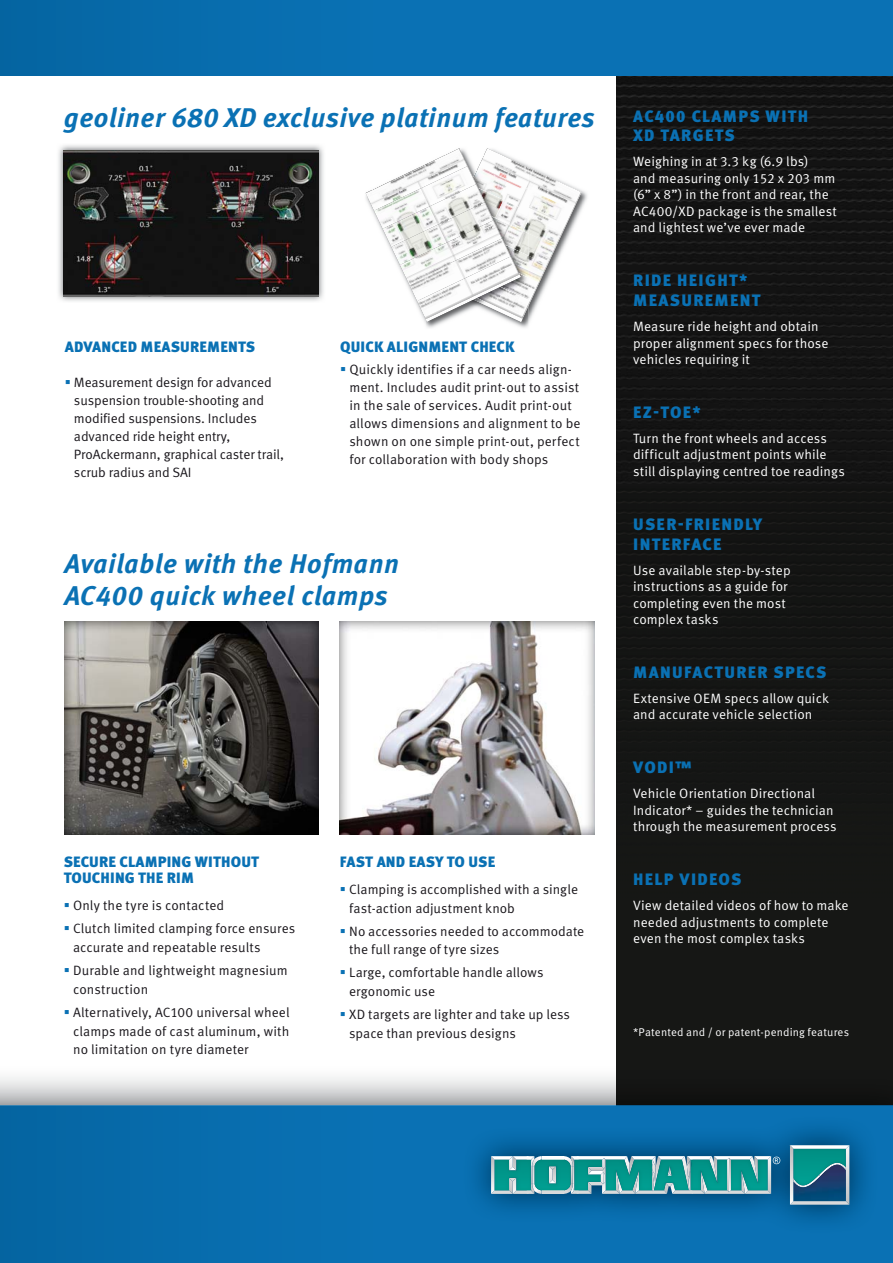
<style>
.page{position:relative;width:893px;height:1263px;background:#fff}
.page>*{position:absolute;margin:0;border:0;box-sizing:border-box;transform-origin:0 0}
.t1{font:italic 700 27px/31.5px "Meta Pro";letter-spacing:.02em;color:#0a71b4}
.t2{font:900 16.5px/19.8px "Meta Pro";letter-spacing:.08em;color:#0a71b4}
.t3{font:900 15px/16.5px "Meta Pro";letter-spacing:.01em;color:#0a71b4}
.t4{font:13.5px/18px "Meta Pro";color:#1a171c}
.t5{font:13.5px/16.5px "Meta Pro";letter-spacing:.005em;color:#fff}
.t6{font:11.25px "Meta Pro";letter-spacing:.015em;color:#fff}
</style>
<div class="page">
<img style="left:64px;top:622px;width:255px;height:212px">
<img style="left:340px;top:622px;width:255px;height:212px">
<div style="left:617px;top:75px;width:276px;height:1030px;background:#161715"></div>
<img style="left:617px;top:75px;width:276px;height:398px">
<img style="left:0;top:1067px;width:617px;height:38px">
<svg style="left:0;top:1105px;width:893px;height:158px;background:#086dae"></svg>
<img style="left:461px;top:1114px;width:419px;height:121px">
<svg style="left:542px;top:1190px;width:21px;height:4px"></svg>
<svg style="left:542px;top:1156px;width:21px;height:4px"></svg>
<svg style="left:491px;top:1156px;width:51px;height:38px"></svg>
<img style="left:495px;top:1160px;width:36px;height:30px">
<img style="left:535px;top:1160px;width:28px;height:30px">
<svg style="left:790px;top:1145px;width:59px;height:60px"></svg>
<img style="left:793px;top:1149px;width:53px;height:16px">
<svg style="left:563px;top:1156px;width:217px;height:38px;background:#4ba8a6"></svg>
<img style="left:688px;top:1159px;width:2px;height:23px">
<img style="left:687px;top:1161px;width:3px;height:16px">
<img style="left:793px;top:1165px;width:53px;height:36px">
<div style="left:0;top:0;width:893px;height:75px;background:linear-gradient(to right,#0669a8,#0b74b8)"></div>
<img style="left:58px;top:145px;width:266px;height:156px">
<img style="left:64px;top:150px;width:255px;height:146px">
<img style="left:529px;top:166px;width:58px;height:156px">
<img style="left:529px;top:167px;width:53px;height:43px">
<img style="left:529px;top:189px;width:44px;height:39px">
<img style="left:529px;top:212px;width:36px;height:34px">
<img style="left:529px;top:234px;width:27px;height:31px">
<img style="left:529px;top:256px;width:19px;height:27px">
<img style="left:529px;top:278px;width:10px;height:23px">
<img style="left:426px;top:156px;width:103px;height:172px">
<img style="left:478px;top:148px;width:34px;height:18px">
<img style="left:504px;top:160px;width:25px;height:20px">
<img style="left:477px;top:166px;width:31px;height:18px">
<img style="left:499px;top:180px;width:30px;height:20px">
<img style="left:485px;top:184px;width:19px;height:18px">
<img style="left:495px;top:200px;width:34px;height:20px">
<img style="left:494px;top:202px;width:5px;height:18px">
<img style="left:503px;top:220px;width:26px;height:20px">
<img style="left:511px;top:240px;width:18px;height:20px">
<img style="left:520px;top:260px;width:9px;height:19px">
<img style="left:522px;top:279px;width:7px;height:40px">
<img style="left:365px;top:148px;width:103px;height:63px">
<img style="left:374px;top:166px;width:103px;height:63px">
<img style="left:382px;top:184px;width:103px;height:63px">
<img style="left:391px;top:202px;width:103px;height:63px">
<img style="left:400px;top:220px;width:103px;height:63px">
<img style="left:408px;top:238px;width:103px;height:63px">
<img style="left:417px;top:256px;width:103px;height:63px">
<img style="left:426px;top:274px;width:95px;height:48px">
<h1 class="t1" style="left:64px;top:104px;width:533px">geoliner 680 XD exclusive platinum features</h1>
<p class="t3" style="left:65px;top:340px;width:192px">ADVANCED MEASUREMENTS</p>
<p class="t4" style="left:74px;top:374px;width:212px">Measurement design for advanced suspension trouble-shooting and modified suspensions. Includes advanced ride height entry,<br>ProAckermann, graphical caster trail, scrub radius and SAI</p>
<p class="t3" style="left:340px;top:340px;width:176px">QUICK ALIGNMENT CHECK</p>
<p class="t4" style="left:349px;top:362px;width:233px">Quickly identifies if a car needs align&shy;ment. Includes audit print-out to assist in the sale of services. Audit print-out allows dimensions and alignment to be shown on one simple print-out, perfect for collaboration with body shops</p>
<h1 class="t1" style="left:64px;top:551px;width:336px">Available with the Hofmann<br>AC400 quick wheel clamps</h1>
<p class="t3" style="left:64px;top:855px;width:197px">SECURE CLAMPING WITHOUT<br>TOUCHING THE RIM</p>
<p class="t4" style="left:73px;top:896px;width:224px;line-height:23px">Only the tyre is contacted<br>Clutch limited clamping force ensures</p>
<p class="t4" style="left:73px;top:937px;width:216px;line-height:23px">accurate and repeatable results<br>Durable and lightweight magnesium</p>
<p class="t4" style="left:73px;top:979px;width:218px;line-height:23px">construction<br>Alternatively, AC100 universal wheel</p>
<p class="t4" style="left:73px;top:1023px;width:218px;line-height:18.8px">clamps made of cast aluminum, with no limitation on tyre diameter</p>
<p class="t3" style="left:340px;top:855px;width:157px">FAST AND EASY TO USE</p>
<p class="t4" style="left:349px;top:881px;width:230px;line-height:18.8px">Clamping is accomplished with a single fast-action adjustment knob</p>
<p class="t4" style="left:349px;top:923px;width:237px;line-height:18.8px">No accessories needed to accommodate the full range of tyre sizes</p>
<p class="t4" style="left:349px;top:965px;width:196px;line-height:18.8px">Large, comfortable handle allows ergonomic use</p>
<p class="t4" style="left:349px;top:1006px;width:222px;line-height:18.8px">XD targets are lighter and take up less space than previous designs</p>
<p class="t2" style="left:633px;top:108px;width:176px">AC400 CLAMPS WITH<br>XD TARGETS</p>
<p class="t5" style="left:633px;top:155px;width:205px">Weighing in at 3.3 kg (6.9 lbs)<br>and measuring only 152 x 203 mm (6” x 8”) in the front and rear, the<br>AC400/XD package is the smallest and lightest we’ve ever made</p>
<p class="t2" style="left:633px;top:272px;width:129px">RIDE HEIGHT*<br>MEASUREMENT</p>
<p class="t5" style="left:633px;top:320px;width:197px">Measure ride height and obtain proper alignment specs for those vehicles requiring it</p>
<p class="t2" style="left:633px;top:404px;width:69px">EZ-TOE*</p>
<p class="t5" style="left:633px;top:431px;width:213px">Turn the front wheels and access difficult adjustment points while still displaying centred toe readings</p>
<p class="t2" style="left:633px;top:516px;width:131px">USER-FRIENDLY<br>INTERFACE</p>
<p class="t5" style="left:633px;top:563px;width:159px">Use available step-by-step instructions as a guide for completing even the most complex tasks</p>
<p class="t2" style="left:633px;top:664px;width:195px">MANUFACTURER SPECS</p>
<p class="t5" style="left:633px;top:691px;width:197px">Extensive OEM specs allow quick and accurate vehicle selection</p>
<p class="t2" style="left:633px;top:759px;width:60px">VODI™</p>
<p class="t5" style="left:633px;top:787px;width:205px">Vehicle Orientation Directional<br>Indicator* – guides the technician through the measurement process</p>
<p class="t2" style="left:633px;top:871px;width:110px">HELP VIDEOS</p>
<p class="t5" style="left:633px;top:899px;width:217px">View detailed videos of how to make needed adjustments to complete even the most complex tasks</p>
<p class="t6" style="left:633px;top:1027px;width:217px">* Patented and / or patent-pending features</p>
</div>
